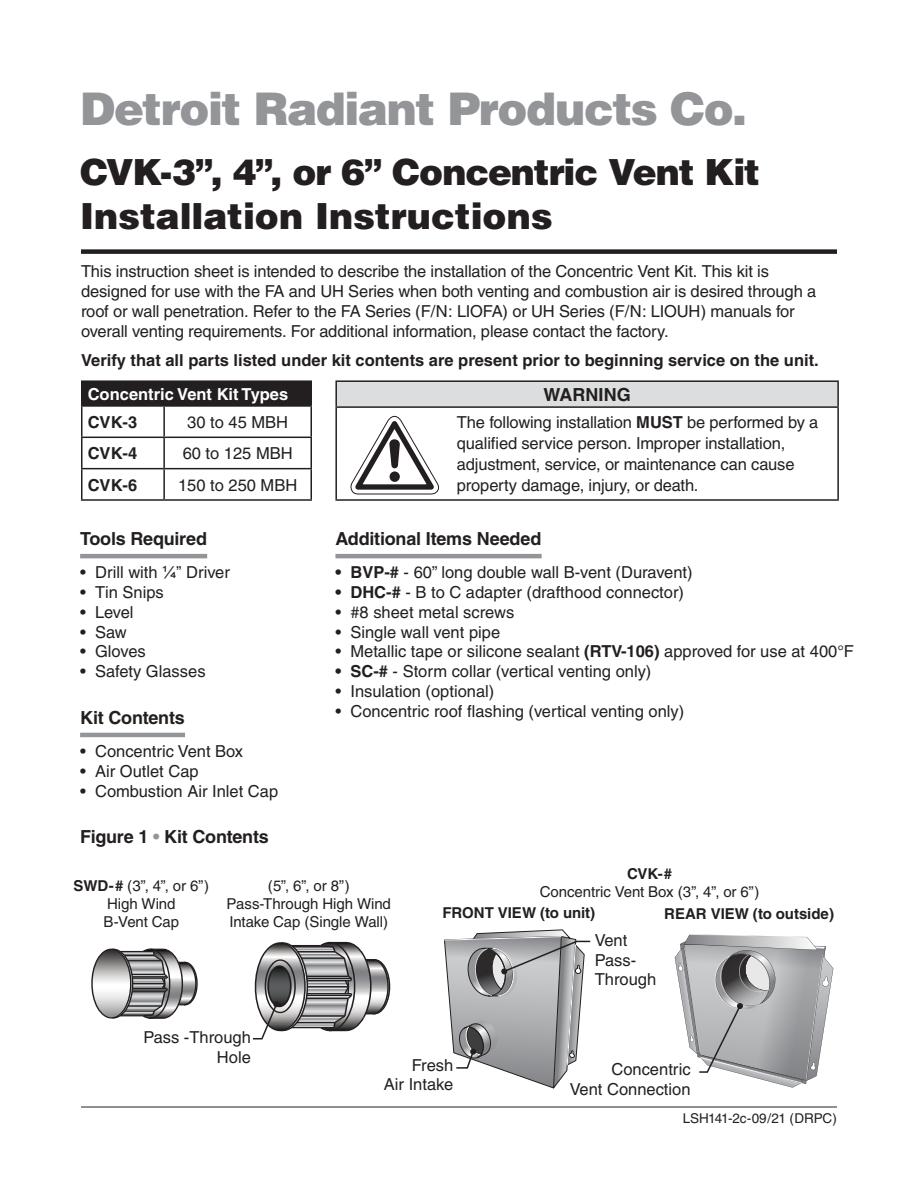
<style>
.page{position:relative;width:918px;height:1188px;background:#fff}
.page>*{position:absolute;margin:0;border:0;box-sizing:border-box;transform-origin:0 0}
.t1{font:900 45px "Helvetica";letter-spacing:-.03em;color:#939598}
.t2{font:900 36px "Helvetica";letter-spacing:-.03em;color:#231f20}
.t3{font:900 36px "Helvetica";letter-spacing:-.005em;color:#231f20}
.D__R__Body_Text{font:700 18px "Helvetica";letter-spacing:-.015em;color:#231f20}
.D__R__Body_Text-2{font:16.5px/19.8px "Helvetica";letter-spacing:-.005em;color:#231f20}
.t4{font:700 16.5px "Helvetica";color:#231f20}
.t5{font:700 16.5px "Helvetica";color:#fff}
.D__R__Body_Text-3{font:15px/18px "Helvetica";letter-spacing:-.005em;color:#231f20}
.D__R__Body_Text-4{font:700 15px "Helvetica";letter-spacing:-.005em;color:#231f20}
.D__R__Body_Text-5{font:13.5px "Helvetica";letter-spacing:-.01em;color:#231f20}
.s1{font-family:"Arial"}
.s2{color:#939598}
.s3{font-weight:700}
</style>
<div class="page">
<div style="left:81px;top:249px;width:756px;height:5px;background:#231f20"></div>
<div style="left:336px;top:381px;width:502px;height:26px;background:#dcddde"></div>
<hr style="left:335px;top:380px;width:504px;height:2px;background:#231f20">
<hr style="left:335px;top:382px;width:2px;height:24px;background:#231f20">
<hr style="left:837px;top:382px;width:2px;height:24px;background:#231f20">
<hr style="left:335px;top:406px;width:504px;height:2px;background:#231f20">
<hr style="left:335px;top:408px;width:2px;height:91px;background:#231f20">
<hr style="left:837px;top:408px;width:2px;height:91px;background:#231f20">
<hr style="left:335px;top:499px;width:504px;height:2px;background:#231f20">
<svg style="left:350px;top:416px;width:89px;height:79px"></svg>
<div style="left:82px;top:381px;width:229px;height:25px;background:#231f20"></div>
<hr style="left:81px;top:380px;width:83px;height:2px;background:#231f20">
<svg style="left:81px;top:382px;width:1px;height:23px"></svg>
<hr style="left:164px;top:380px;width:148px;height:2px;background:#231f20">
<hr style="left:310px;top:382px;width:2px;height:23px;background:#231f20">
<hr style="left:81px;top:405px;width:83px;height:2px;background:#231f20">
<hr style="left:81px;top:407px;width:1px;height:30px;background:#231f20">
<hr style="left:164px;top:405px;width:148px;height:2px;background:#231f20">
<hr style="left:163px;top:407px;width:2px;height:30px;background:#231f20">
<hr style="left:310px;top:407px;width:2px;height:30px;background:#231f20">
<hr style="left:81px;top:437px;width:83px;height:1px;background:#231f20">
<hr style="left:81px;top:438px;width:1px;height:30px;background:#231f20">
<hr style="left:164px;top:437px;width:148px;height:1px;background:#231f20">
<hr style="left:163px;top:438px;width:2px;height:30px;background:#231f20">
<hr style="left:310px;top:438px;width:2px;height:30px;background:#231f20">
<hr style="left:81px;top:468px;width:83px;height:1px;background:#231f20">
<hr style="left:81px;top:469px;width:1px;height:30px;background:#231f20">
<hr style="left:164px;top:468px;width:148px;height:1px;background:#231f20">
<hr style="left:163px;top:469px;width:2px;height:30px;background:#231f20">
<hr style="left:310px;top:469px;width:2px;height:30px;background:#231f20">
<hr style="left:81px;top:499px;width:83px;height:2px;background:#231f20">
<hr style="left:164px;top:499px;width:148px;height:2px;background:#231f20">
<hr style="left:80px;top:554px;width:127px;height:4px;background:#939598">
<hr style="left:80px;top:733px;width:105px;height:4px;background:#939598">
<hr style="left:81px;top:1107px;width:756px;height:1px;background:#231f20">
<hr style="left:335px;top:554px;width:207px;height:4px;background:#939598">
<svg style="left:253px;top:941px;width:138px;height:99px"></svg>
<svg style="left:444px;top:930px;width:147px;height:159px"></svg>
<svg style="left:675px;top:934px;width:158px;height:154px"></svg>
<svg style="left:91px;top:948px;width:107px;height:71px"></svg>
<div style="left:333px;top:1058px;width:120px;height:40px;background:#fff"></div>
<p class="t1" style="left:80px;top:80px;width:668px">Detroit Radiant Products Co.</p>
<p class="t2" style="left:80px;top:149px;width:682px">CVK-3”, 4”, or 6” Concentric Vent Kit</p>
<p class="t3" style="left:80px;top:192px;width:474px">Installation Instructions</p>
<p class="D__R__Body_Text-2" style="left:81px;top:261px;width:737px">This instruction sheet is intended to describe the installation of the Concentric Vent Kit. This kit is designed for use with the FA and UH Series when both venting and combustion air is desired through a roof or wall penetration. Refer to the FA Series (F/N: LIOFA) or UH Series (F/N: LIOUH) manuals for overall venting requirements. For additional information, please contact the factory.</p>
<p class="t4" style="left:81px;top:350px;width:739px">Verify that all parts listed under kit contents are present prior to beginning service on the unit.</p>
<p class="t5" style="left:88px;top:384px;width:202px">Concentric Vent Kit Types</p>
<p class="t4" style="left:88px;top:412px;width:51px">CVK-3</p>
<p class="D__R__Body_Text-2" style="left:187px;top:412px;width:102px">30 to 45 MBH</p>
<p class="t4" style="left:88px;top:443px;width:51px">CVK-4</p>
<p class="D__R__Body_Text-2" style="left:183px;top:444px;width:112px">60 to 125 MBH</p>
<p class="t4" style="left:88px;top:475px;width:51px">CVK-6</p>
<p class="D__R__Body_Text-2" style="left:178px;top:475px;width:121px">150 to 250 MBH</p>
<p class="D__R__Body_Text" style="left:80px;top:528px;width:128px">Tools Required</p>
<p class="D__R__Body_Text-2" style="left:80px;top:562px;width:151px">• Drill with <span class="s1">1/4”</span> Driver</p>
<p class="D__R__Body_Text-2" style="left:80px;top:582px;width:85px">• Tin Snips</p>
<p class="D__R__Body_Text-2" style="left:80px;top:602px;width:55px">• Level</p>
<p class="D__R__Body_Text-2" style="left:80px;top:622px;width:48px">• Saw</p>
<p class="D__R__Body_Text-2" style="left:80px;top:642px;width:67px">• Gloves</p>
<p class="D__R__Body_Text-2" style="left:80px;top:661px;width:127px">• Safety Glasses</p>
<p class="D__R__Body_Text" style="left:80px;top:706px;width:106px">Kit Contents</p>
<p class="D__R__Body_Text-2" style="left:80px;top:741px;width:165px">• Concentric Vent Box</p>
<p class="D__R__Body_Text-2" style="left:80px;top:761px;width:120px">• Air Outlet Cap</p>
<p class="D__R__Body_Text-2" style="left:80px;top:781px;width:200px">• Combustion Air Inlet Cap</p>
<p class="D__R__Body_Text" style="left:80px;top:826px;width:190px">Figure 1 <span class="s2">•</span> Kit Contents</p>
<p class="D__R__Body_Text" style="left:544px;top:384px;width:89px">WARNING</p>
<p class="D__R__Body_Text-2" style="left:457px;top:412px;width:363px;line-height:21px">The following installation <span class="s3">MUST</span> be performed by a qualified service person. Improper installation, adjustment, service, or maintenance can cause property damage, injury, or death.</p>
<p class="D__R__Body_Text" style="left:335px;top:528px;width:208px">Additional Items Needed</p>
<p class="D__R__Body_Text-2" style="left:335px;top:562px;width:359px"><span class="s3">• BVP-#</span> - 60” long double wall B-vent (Duravent)</p>
<p class="D__R__Body_Text-2" style="left:335px;top:582px;width:350px"><span class="s3">• DHC-#</span> - B to C adapter (drafthood connector)</p>
<p class="D__R__Body_Text-2" style="left:335px;top:602px;width:180px">• #8 sheet metal screws</p>
<p class="D__R__Body_Text-2" style="left:335px;top:622px;width:166px">• Single wall vent pipe</p>
<p class="D__R__Body_Text-2" style="left:335px;top:642px;width:520px">• Metallic tape or silicone sealant <span class="s3">(RTV-106)</span> approved for use at 400°F</p>
<p class="D__R__Body_Text-2" style="left:335px;top:661px;width:317px"><span class="s3">• SC-#</span> - Storm collar (vertical venting only)</p>
<p class="D__R__Body_Text-2" style="left:335px;top:681px;width:160px">• Insulation (optional)</p>
<p class="D__R__Body_Text-2" style="left:335px;top:701px;width:350px">• Concentric roof flashing (vertical venting only)</p>
<p class="D__R__Body_Text-3" style="left:74px;top:877px;width:137px"><span class="s3">SWD-#</span> (3”, 4”, or 6”)</p>
<p class="D__R__Body_Text-3" style="left:104px;top:895px;width:77px">High Wind<br>B-Vent Cap</p>
<p class="D__R__Body_Text-3" style="left:268px;top:877px;width:83px">(5”, 6”, or 8”)</p>
<p class="D__R__Body_Text-3" style="left:227px;top:895px;width:166px">Pass-Through High Wind<br>Intake Cap (Single Wall)</p>
<p class="D__R__Body_Text-4" style="left:627px;top:864px;width:47px">CVK-#</p>
<p class="D__R__Body_Text-3" style="left:540px;top:883px;width:221px">Concentric Vent Box (3”, 4”, or 6”)</p>
<p class="D__R__Body_Text-4" style="left:442px;top:903px;width:154px">FRONT VIEW (to unit)</p>
<p class="D__R__Body_Text-4" style="left:664px;top:904px;width:171px">REAR VIEW (to outside)</p>
<p class="D__R__Body_Text-2" style="left:595px;top:930px;width:63px">Vent<br>Pass-<br>Through</p>
<p class="D__R__Body_Text-2" style="left:143px;top:1027px;width:109px;text-align:right">Pass -Through<br>Hole</p>
<p class="D__R__Body_Text-2" style="left:412px;top:1055px;width:43px">Fresh</p>
<p class="D__R__Body_Text-2" style="left:384px;top:1075px;width:71px">Air Intake</p>
<p class="D__R__Body_Text-2" style="left:570px;top:1060px;width:122px;text-align:right">Concentric<br>Vent Connection</p>
<p class="D__R__Body_Text-5" style="left:683px;top:1111px;width:156px">LSH141-2c-09/21 (DRPC)</p>
</div>
